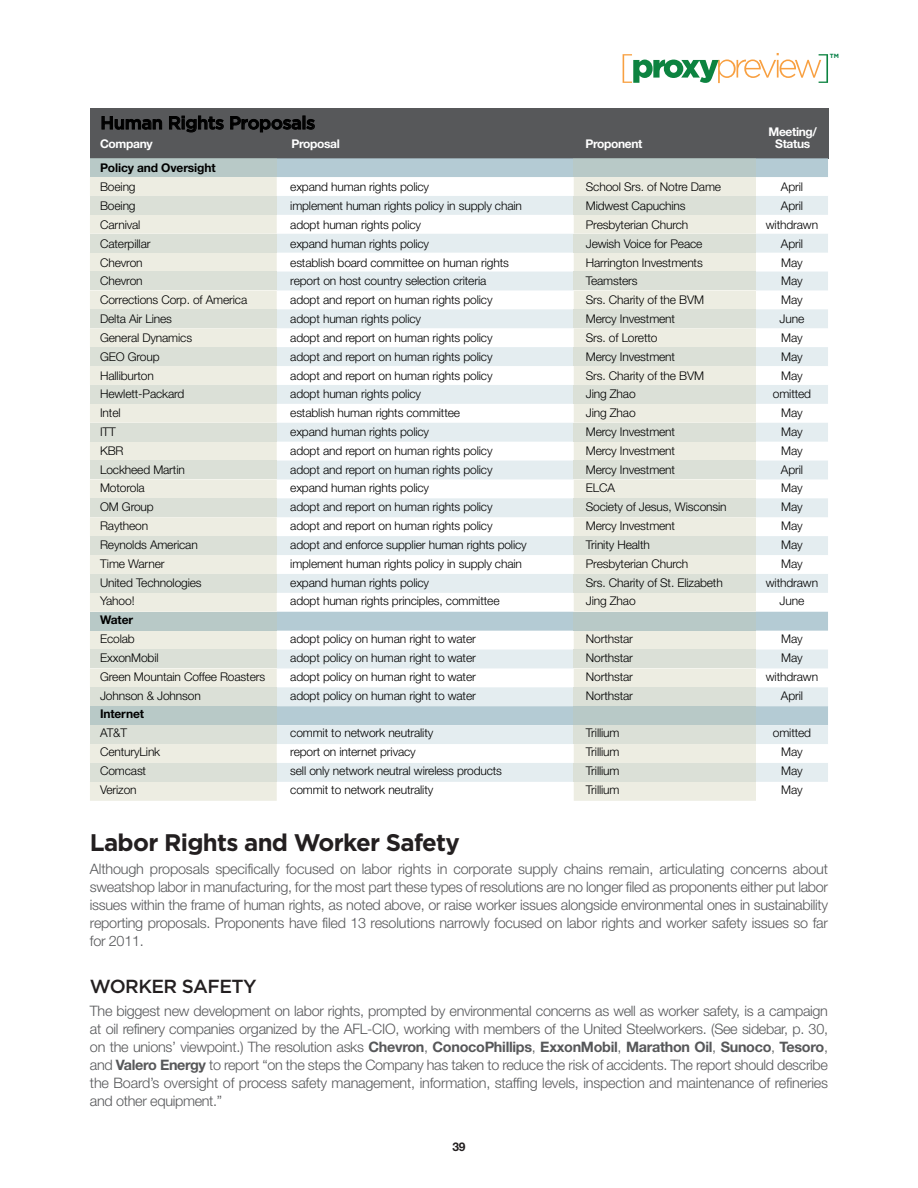
<style>
.page{position:relative;width:918px;height:1188px;background:#fff}
.page>*{position:absolute;margin:0;border:0;box-sizing:border-box;transform-origin:0 0}
.t1{font:700 24px "Gotham";letter-spacing:-.03em;color:#231f20}
.t2{font:500 18.9px "Gotham";letter-spacing:-.03em;color:#231f20}
.t3{font:500 18px "Gotham";letter-spacing:-.015em;color:#000}
.t4{font:300 14.4px/18px "Helvetica Neue";letter-spacing:-.015em;color:#57585a;text-align:justify}
.t5{font:300 12px/18.9px "Helvetica Neue";letter-spacing:-.01em;color:#000}
.t6{font:700 12px "Helvetica Neue";letter-spacing:-.03em;color:#fff}
.t7{font:700 12px "Helvetica Neue";letter-spacing:-.01em;color:#000}
.t8{font:700 12px "Helvetica Neue";color:#231f20}
.t9{font:700 6px "Gotham";color:#007d43}
.s1{font-weight:700}
</style>
<div class="page">
<svg style="left:623px;top:53px;width:205px;height:30px"></svg>
<div style="left:90px;top:108px;width:738px;height:50px;background:#57585a"></div>
<div style="left:277px;top:159px;width:551px;height:18px;background:#b4cbd4"></div>
<hr style="left:756px;top:158px;width:72px;height:1px;background:#96aab2">
<hr style="left:277px;top:158px;width:297px;height:1px;background:#96aab2">
<div style="left:277px;top:196px;width:551px;height:19px;background:#e4edf0"></div>
<div style="left:277px;top:234px;width:551px;height:19px;background:#e4edf0"></div>
<div style="left:277px;top:272px;width:551px;height:18px;background:#e4edf0"></div>
<div style="left:277px;top:309px;width:551px;height:19px;background:#e4edf0"></div>
<div style="left:277px;top:347px;width:551px;height:19px;background:#e4edf0"></div>
<div style="left:277px;top:385px;width:551px;height:19px;background:#e4edf0"></div>
<div style="left:277px;top:423px;width:551px;height:19px;background:#e4edf0"></div>
<div style="left:277px;top:461px;width:551px;height:18px;background:#e4edf0"></div>
<div style="left:277px;top:498px;width:551px;height:19px;background:#e4edf0"></div>
<div style="left:277px;top:536px;width:551px;height:19px;background:#e4edf0"></div>
<div style="left:277px;top:574px;width:551px;height:19px;background:#e4edf0"></div>
<div style="left:277px;top:612px;width:551px;height:19px;background:#b4cbd4"></div>
<div style="left:277px;top:650px;width:551px;height:18px;background:#e4edf0"></div>
<svg style="left:277px;top:687px;width:551px;height:57px;background:#d4e1e6"></svg>
<div style="left:277px;top:763px;width:551px;height:19px;background:#e4edf0"></div>
<div style="left:90px;top:177px;width:187px;height:624px;background:#edede2"></div>
<div style="left:90px;top:158px;width:187px;height:19px;background:#b8c9c7"></div>
<hr style="left:90px;top:158px;width:187px;height:1px;background:#a1b0ae">
<div style="left:90px;top:196px;width:187px;height:19px;background:#dbe0d7"></div>
<div style="left:90px;top:234px;width:187px;height:19px;background:#dbe0d7"></div>
<div style="left:90px;top:272px;width:187px;height:18px;background:#dbe0d7"></div>
<div style="left:90px;top:309px;width:187px;height:19px;background:#dbe0d7"></div>
<div style="left:90px;top:347px;width:187px;height:19px;background:#dbe0d7"></div>
<div style="left:90px;top:385px;width:187px;height:19px;background:#dbe0d7"></div>
<div style="left:90px;top:423px;width:187px;height:19px;background:#dbe0d7"></div>
<div style="left:90px;top:461px;width:187px;height:18px;background:#dbe0d7"></div>
<div style="left:90px;top:498px;width:187px;height:19px;background:#dbe0d7"></div>
<div style="left:90px;top:536px;width:187px;height:19px;background:#dbe0d7"></div>
<div style="left:90px;top:574px;width:187px;height:19px;background:#dbe0d7"></div>
<div style="left:90px;top:612px;width:187px;height:19px;background:#b8c9c7"></div>
<div style="left:90px;top:650px;width:187px;height:18px;background:#dbe0d7"></div>
<div style="left:90px;top:687px;width:187px;height:19px;background:#dbe0d7"></div>
<div style="left:90px;top:706px;width:187px;height:19px;background:#b8c9c7"></div>
<div style="left:90px;top:725px;width:187px;height:19px;background:#dbe0d7"></div>
<div style="left:90px;top:763px;width:187px;height:19px;background:#dbe0d7"></div>
<div style="left:574px;top:177px;width:182px;height:624px;background:#edede2"></div>
<div style="left:574px;top:158px;width:182px;height:19px;background:#b8c9c7"></div>
<hr style="left:574px;top:158px;width:182px;height:1px;background:#a1b0ae">
<div style="left:574px;top:196px;width:182px;height:19px;background:#dbe0d7"></div>
<div style="left:574px;top:234px;width:182px;height:19px;background:#dbe0d7"></div>
<div style="left:574px;top:272px;width:182px;height:18px;background:#dbe0d7"></div>
<div style="left:574px;top:309px;width:182px;height:19px;background:#dbe0d7"></div>
<div style="left:574px;top:347px;width:182px;height:19px;background:#dbe0d7"></div>
<div style="left:574px;top:385px;width:182px;height:19px;background:#dbe0d7"></div>
<div style="left:574px;top:423px;width:182px;height:19px;background:#dbe0d7"></div>
<div style="left:574px;top:461px;width:182px;height:18px;background:#dbe0d7"></div>
<div style="left:574px;top:498px;width:182px;height:19px;background:#dbe0d7"></div>
<div style="left:574px;top:536px;width:182px;height:19px;background:#dbe0d7"></div>
<div style="left:574px;top:574px;width:182px;height:19px;background:#dbe0d7"></div>
<div style="left:574px;top:612px;width:182px;height:19px;background:#b8c9c7"></div>
<div style="left:574px;top:650px;width:182px;height:18px;background:#dbe0d7"></div>
<div style="left:574px;top:687px;width:182px;height:19px;background:#dbe0d7"></div>
<div style="left:574px;top:706px;width:182px;height:19px;background:#b8c9c7"></div>
<div style="left:574px;top:725px;width:182px;height:19px;background:#dbe0d7"></div>
<div style="left:574px;top:763px;width:182px;height:19px;background:#dbe0d7"></div>
<p class="t9" style="left:830px;top:53px;width:11px">TM</p>
<h3 class="t3" style="left:100px;top:112px;width:216px">Human Rights Proposals</h3>
<p class="t6" style="left:768px;top:125px;width:50px">Meeting/</p>
<p class="t6" style="left:100px;top:137px;width:54px">Company</p>
<p class="t6" style="left:291px;top:137px;width:50px">Proposal</p>
<p class="t6" style="left:585px;top:137px;width:59px">Proponent</p>
<p class="t6" style="left:775px;top:137px;width:37px">Status</p>
<p class="t7" style="left:100px;top:161px;width:117px">Policy and Oversight</p>
<p class="t5" style="left:100px;top:177px;width:149px">Boeing<br>Boeing<br>Carnival<br>Caterpillar<br>Chevron<br>Chevron<br>Corrections Corp. of America<br>Delta Air Lines<br>General Dynamics<br>GEO Group<br>Halliburton<br>Hewlett-Packard<br>Intel<br>ITT<br>KBR<br>Lockheed Martin<br>Motorola<br>OM Group<br>Raytheon<br>Reynolds American<br>Time Warner<br>United Technologies<br>Yahoo!</p>
<p class="t7" style="left:100px;top:613px;width:35px">Water</p>
<p class="t5" style="left:100px;top:629px;width:167px">Ecolab<br>ExxonMobil<br>Green Mountain Coffee Roasters<br>Johnson &amp; Johnson</p>
<p class="t7" style="left:100px;top:707px;width:45px">Internet</p>
<p class="t5" style="left:100px;top:723px;width:62px">AT&amp;T<br>CenturyLink<br>Comcast<br>Verizon</p>
<p class="t5" style="left:290px;top:177px;width:238px">expand human rights policy<br>implement human rights policy in supply chain adopt human rights policy<br>expand human rights policy<br>establish board committee on human rights report on host country selection criteria<br>adopt and report on human rights policy<br>adopt human rights policy<br>adopt and report on human rights policy<br>adopt and report on human rights policy<br>adopt and report on human rights policy<br>adopt human rights policy<br>establish human rights committee<br>expand human rights policy<br>adopt and report on human rights policy<br>adopt and report on human rights policy expand human rights policy<br>adopt and report on human rights policy<br>adopt and report on human rights policy<br>adopt and enforce supplier human rights policy implement human rights policy in supply chain expand human rights policy<br>adopt human rights principles, committee</p>
<p class="t5" style="left:290px;top:629px;width:187px;text-align:justify">adopt policy on human right to water adopt policy on human right to water adopt policy on human right to water adopt policy on human right to water</p>
<p class="t5" style="left:290px;top:723px;width:213px">commit to network neutrality<br>report on internet privacy<br>sell only network neutral wireless products commit to network neutrality</p>
<p class="t5" style="left:586px;top:177px;width:142px">School Srs. of Notre Dame<br>Midwest Capuchins<br>Presbyterian Church<br>Jewish Voice for Peace<br>Harrington Investments<br>Teamsters<br>Srs. Charity of the BVM<br>Mercy Investment<br>Srs. of Loretto<br>Mercy Investment<br>Srs. Charity of the BVM<br>Jing Zhao<br>Jing Zhao<br>Mercy Investment<br>Mercy Investment<br>Mercy Investment<br>ELCA<br>Society of Jesus, Wisconsin<br>Mercy Investment<br>Trinity Health<br>Presbyterian Church<br>Srs. Charity of St. Elizabeth<br>Jing Zhao</p>
<p class="t5" style="left:586px;top:629px;width:49px;text-align:justify">Northstar Northstar Northstar Northstar</p>
<p class="t5" style="left:586px;top:723px;width:35px;text-align:justify">Trillium Trillium Trillium Trillium</p>
<p class="t5" style="left:766px;top:177px;width:54px;text-align:center">April<br>April withdrawn<br>April<br>May<br>May<br>May<br>June<br>May<br>May<br>May omitted<br>May<br>May<br>May<br>April<br>May<br>May<br>May<br>May<br>May withdrawn<br>June</p>
<p class="t5" style="left:766px;top:629px;width:54px;text-align:center">May<br>May withdrawn<br>April</p>
<p class="t5" style="left:773px;top:723px;width:40px;text-align:center">omitted<br>May<br>May<br>May</p>
<h1 class="t1" style="left:90px;top:829px;width:371px">Labor Rights and Worker Safety</h1>
<p class="t4" style="left:90px;top:860px;width:740px">Although proposals specifically focused on labor rights in corporate supply chains remain, articulating concerns about sweatshop labor in manufacturing, for the most part these types of resolutions are no longer filed as proponents either put labor issues within the frame of human rights, as noted above, or raise worker issues alongside environmental ones in sustainability reporting proposals. Proponents have filed 13 resolutions narrowly focused on labor rights and worker safety issues so far for 2011.</p>
<h2 class="t2" style="left:90px;top:975px;width:168px">WORKER SAFETY</h2>
<p class="t4" style="left:90px;top:1002px;width:740px">The biggest new development on labor rights, prompted by environmental concerns as well as worker safety, is a campaign at oil refinery companies organized by the AFL-CIO, working with members of the United Steelworkers. (See sidebar, p. 30, on the unions’ viewpoint.) The resolution asks <span class="s1">Chevron</span>, <span class="s1">ConocoPhillips</span>, <span class="s1">ExxonMobil</span>, <span class="s1">Marathon Oil</span>, <span class="s1">Sunoco</span>, <span class="s1">Tesoro</span>, and <span class="s1">Valero Energy</span> to report “on the steps the Company has taken to reduce the risk of accidents. The report should describe the Board’s oversight of process safety management, information, staffing levels, inspection and maintenance of refineries and other equipment.”</p>
<p class="t8" style="left:452px;top:1139px;width:15px">39</p>
</div>
